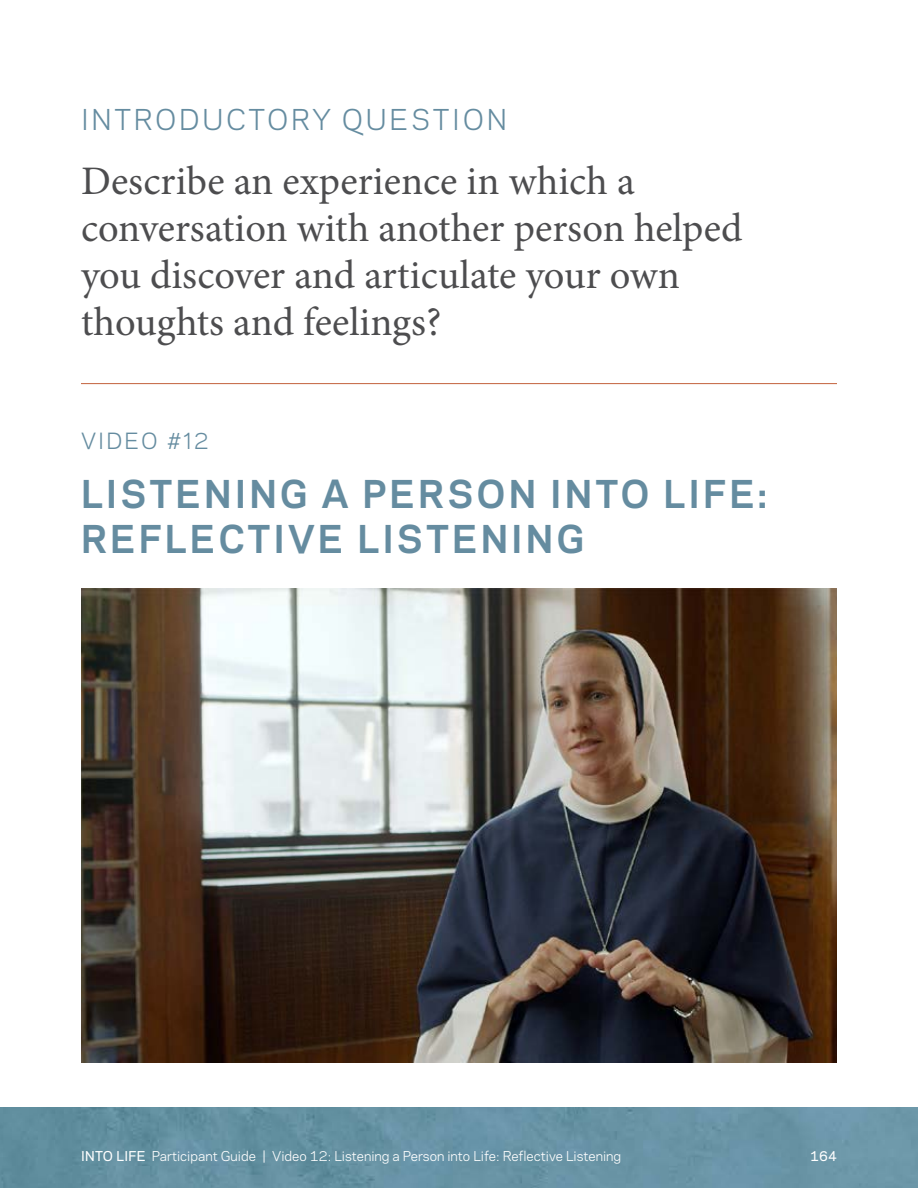
<style>
.page{position:relative;width:918px;height:1188px;background:#fff}
.page>*{position:absolute;margin:0;border:0;box-sizing:border-box;transform-origin:0 0}
.t1{font:40.5px/47.1px "Minion Pro";color:#4d4d4f}
.t2{font:700 36px/45px "Galaxie Polaris";letter-spacing:.085em;color:#658ca0}
.t3{font:27px "Galaxie Polaris";letter-spacing:.1em;color:#658ca0}
.t4{font:21px "Galaxie Polaris";letter-spacing:.1em;color:#658ca0}
.t5{font:12.75px "Galaxie Polaris";color:#fff}
.t6{font:500 12.75px "Galaxie Polaris";color:#fff}
.s1{font-weight:500}
</style>
<div class="page">
<img style="left:81px;top:589px;width:756px;height:474px">
<hr style="left:81px;top:383px;width:756px;height:1px;background:#c3613c">
<img style="left:0;top:1107px;width:918px;height:81px">
<p class="t3" style="left:81px;top:99px;width:428px">INTRODUCTORY QUESTION</p>
<p class="t1" style="left:81px;top:157px;width:663px">Describe an experience in which a conversation with another person helped you discover and articulate your own thoughts and feelings?</p>
<p class="t4" style="left:81px;top:425px;width:129px">VIDEO #12</p>
<p class="t2" style="left:81px;top:469px;width:688px">LISTENING A PERSON INTO LIFE:<br>REFLECTIVE LISTENING</p>
<p class="t5" style="left:81px;top:1147px;width:542px"><span class="s1">INTO LIFE</span> Participant Guide | Video 12: Listening a Person into Life: Reflective Listening</p>
<p class="t6" style="left:810px;top:1147px;width:28px">164</p>
</div>
